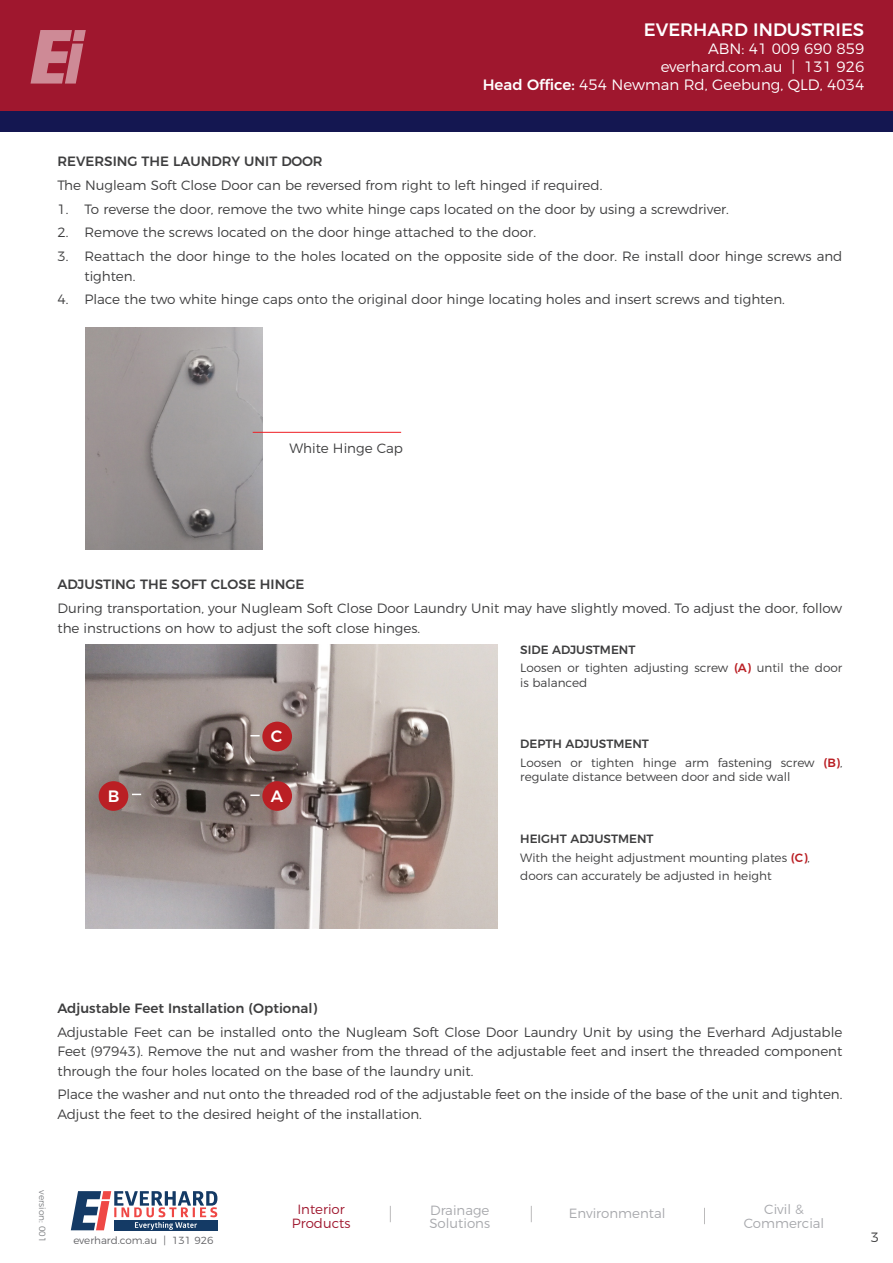
<style>
.page{position:relative;width:893px;height:1263px;background:#fff}
.page>*{position:absolute;margin:0;border:0;box-sizing:border-box;transform-origin:0 0}
.t1{font:500 18px "Montserrat";color:#fff}
.t2{font:500 16.5px "Montserrat";color:#fff}
.t3{font:300 15px "Montserrat";color:#fff}
.t4{font:300 13.5px/19.5px "Montserrat";color:#3e3e3f}
.t5{font:500 13.5px "Montserrat";color:#3e3e3f}
.t6{font:300 13.35px/13.4px "Montserrat";color:#a8a9ad}
.t7{font:300 13.35px/13.4px "Montserrat";color:#9f172e;text-align:center}
.t8{font:300 12px/14.4px "Montserrat";color:#3e3e3f}
.t9{font:500 12px "Montserrat";color:#3e3e3f}
.t10{font:300 10.35px "Montserrat";color:#636366}
.t11{font:300 9px "Montserrat";color:#808285}
.s1{font-weight:500}
.s2{font-weight:500;color:#ba1f24}
</style>
<div class="page">
<div style="left:0;top:0;width:893px;height:111px;background:#9f172e"></div>
<div style="left:0;top:111px;width:893px;height:21px;background:#141751"></div>
<svg style="left:31px;top:30px;width:55px;height:54px"></svg>
<svg style="left:71px;top:1191px;width:146px;height:39px"></svg>
<svg style="left:704px;top:1208px;width:1px;height:16px"></svg>
<svg style="left:531px;top:1206px;width:1px;height:16px"></svg>
<svg style="left:390px;top:1206px;width:1px;height:16px"></svg>
<img style="left:86px;top:327px;width:177px;height:222px">
<hr style="left:253px;top:432px;width:148px;height:1px;background:#ee1d23">
<img style="left:86px;top:644px;width:411px;height:284px">
<div style="left:99px;top:781px;width:29px;height:30px;background:#ba1f24;border-radius:50%"></div>
<div style="left:262px;top:781px;width:30px;height:30px;background:#ba1f24;border-radius:50%"></div>
<svg style="left:250px;top:794px;width:10px;height:2px"></svg>
<div style="left:262px;top:722px;width:30px;height:29px;background:#ba1f24;border-radius:50%"></div>
<p class="t1" style="left:644px;top:16px;width:222px">EVERHARD INDUSTRIES</p>
<p class="t3" style="left:708px;top:37px;width:158px">ABN: 41 009 690 859</p>
<p class="t3" style="left:661px;top:55px;width:205px">everhard.com.au | 131 926</p>
<p class="t3" style="left:483px;top:73px;width:383px"><span class="s1">Head Office:</span> 454 Newman Rd, Geebung, QLD, 4034</p>
<p class="t5" style="left:57px;top:150px;width:267px">REVERSING THE LAUNDRY UNIT DOOR</p>
<p class="t4" style="left:57px;top:174px;width:546px">The Nugleam Soft Close Door can be reversed from right to left hinged if required.</p>
<p class="t4" style="left:57px;top:198px;width:673px">1. To reverse the door, remove the two white hinge caps located on the door by using a screwdriver.</p>
<p class="t4" style="left:57px;top:222px;width:480px">2. Remove the screws located on the door hinge attached to the door.</p>
<p class="t4" style="left:84px;top:245px;width:760px;text-indent:-27px">3. Reattach the door hinge to the holes located on the opposite side of the door. Re install door hinge screws and tighten.</p>
<p class="t4" style="left:57px;top:289px;width:729px">4. Place the two white hinge caps onto the original door hinge locating holes and insert screws and tighten.</p>
<p class="t4" style="left:290px;top:438px;width:115px">White Hinge Cap</p>
<p class="t5" style="left:57px;top:574px;width:249px">ADJUSTING THE SOFT CLOSE HINGE</p>
<p class="t4" style="left:57px;top:597px;width:786px">During transportation, your Nugleam Soft Close Door Laundry Unit may have slightly moved. To adjust the door, follow the instructions on how to adjust the soft close hinges.</p>
<p class="t2" style="left:271px;top:723px;width:13px">C</p>
<p class="t2" style="left:108px;top:783px;width:13px">B</p>
<p class="t2" style="left:271px;top:783px;width:14px">A</p>
<p class="t9" style="left:520px;top:640px;width:117px">SIDE ADJUSTMENT</p>
<p class="t8" style="left:520px;top:660px;width:324px">Loosen or tighten adjusting screw <span class="s2">(A)</span> until the door is balanced</p>
<p class="t9" style="left:520px;top:734px;width:130px">DEPTH ADJUSTMENT</p>
<p class="t8" style="left:520px;top:754px;width:324px">Loosen or tighten hinge arm fastening screw <span class="s2">(B)</span>, regulate distance between door and side wall</p>
<p class="t9" style="left:520px;top:829px;width:135px">HEIGHT ADJUSTMENT</p>
<p class="t8" style="left:520px;top:849px;width:291px">With the height adjustment mounting plates <span class="s2">(C)</span>,</p>
<p class="t8" style="left:520px;top:868px;width:253px">doors can accurately be adjusted in height</p>
<p class="t5" style="left:57px;top:997px;width:261px">Adjustable Feet Installation (Optional)</p>
<p class="t4" style="left:57px;top:1021px;width:786px;text-align:justify">Adjustable Feet can be installed onto the Nugleam Soft Close Door Laundry Unit by using the Everhard Adjustable Feet (97943). Remove the nut and washer from the thread of the adjustable feet and insert the threaded component through the four holes located on the base of the laundry unit.</p>
<p class="t4" style="left:57px;top:1084px;width:787px">Place the washer and nut onto the threaded rod of the adjustable feet on the inside of the base of the unit and tighten.<br>Adjust the feet to the desired height of the installation.</p>
<p class="t11" style="left:49px;top:1190px;width:54px;rotate:90deg">version: 001</p>
<p class="t10" style="left:73px;top:1232px;width:142px">everhard.com.au | 131 926</p>
<p class="t7" style="left:292px;top:1202px;width:60px">Interior<br>Products</p>
<p class="t6" style="left:429px;top:1202px;width:62px">Drainage<br>Solutions</p>
<p class="t6" style="left:569px;top:1205px;width:98px">Environmental</p>
<p class="t6" style="left:744px;top:1202px;width:82px;text-align:center">Civil &amp;<br>Commercial</p>
<p class="t4" style="left:871px;top:1226px;width:10px">3</p>
</div>
